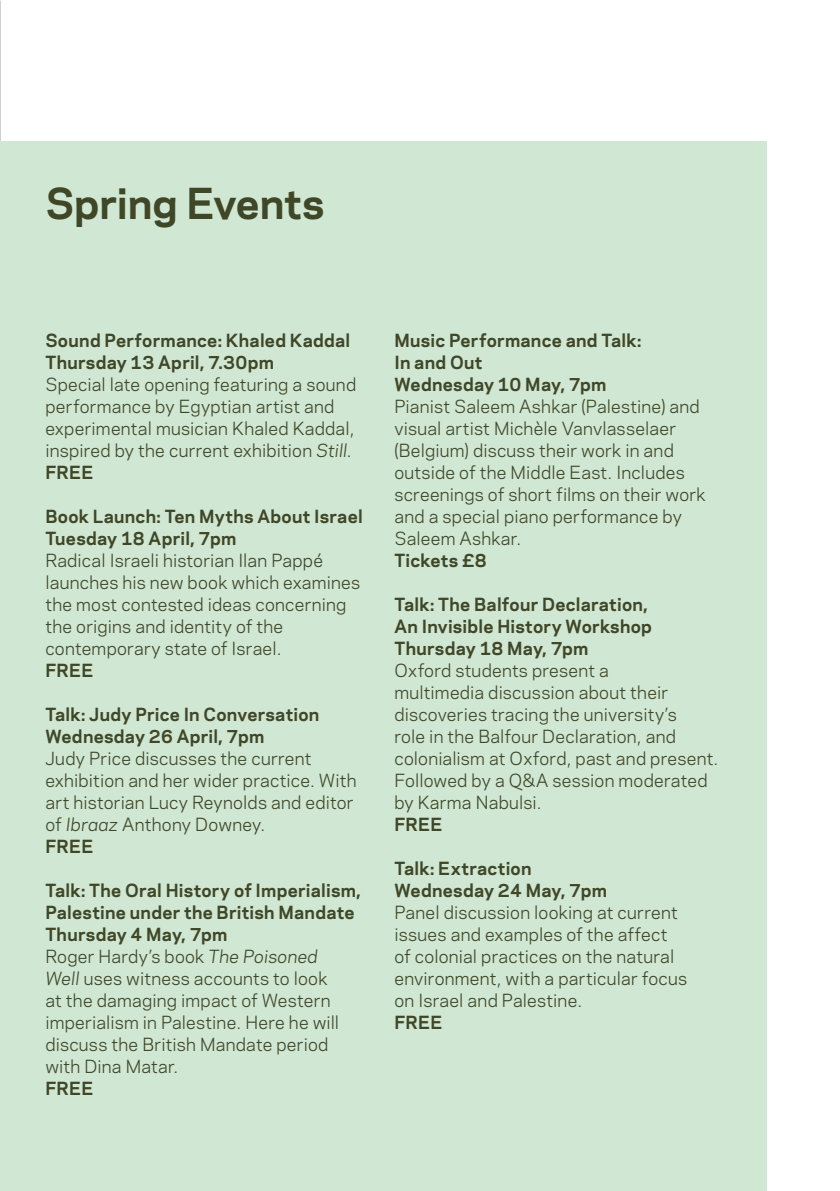
<style>
.page{position:relative;width:840px;height:1191px;background:#fff}
.page>*{position:absolute;margin:0;border:0;box-sizing:border-box;transform-origin:0 0}
.t1{font:700 40px "Galaxie Polaris";letter-spacing:-.005em;color:#404727}
.t2{font:17px/22px "Galaxie Polaris";letter-spacing:.015em;color:#404727}
.t3{font:700 17px/22px "Galaxie Polaris";letter-spacing:.015em;color:#404727}
.s1{font-style:italic}
.s2{font-weight:700}
</style>
<div class="page">
<div style="left:0;top:142px;width:765px;height:1049px;background:#d0e7d4"></div>
<h1 class="t1" style="left:45px;top:174px;width:280px">Spring Events</h1>
<p class="t3" style="left:45px;top:328px;width:306px">Sound Performance: Khaled Kaddal<br>Thursday 13 April, 7.30pm</p>
<p class="t2" style="left:45px;top:372px;width:312px">Special late opening featuring a sound performance by Egyptian artist and experimental musician Khaled Kaddal, inspired by the current exhibition <span class="s1">Still</span>.<br><span class="s2">FREE</span></p>
<p class="t3" style="left:45px;top:504px;width:319px">Book Launch: Ten Myths About Israel<br>Tuesday 18 April, 7pm</p>
<p class="t2" style="left:45px;top:548px;width:316px">Radical Israeli historian Ilan Pappé launches his new book which examines the most contested ideas concerning the origins and identity of the contemporary state of Israel.</p>
<p class="t3" style="left:45px;top:658px;width:50px">FREE</p>
<p class="t3" style="left:45px;top:702px;width:275px">Talk: Judy Price In Conversation<br>Wednesday 26 April, 7pm</p>
<p class="t2" style="left:45px;top:746px;width:312px">Judy Price discusses the current exhibition and her wider practice. With art historian Lucy Reynolds and editor of <span class="s1">Ibraaz</span> Anthony Downey.<br><span class="s2">FREE</span></p>
<p class="t2" style="left:45px;top:878px;width:317px"><span class="s2">Talk: The Oral History of Imperialism,<br>Palestine under the British Mandate<br>Thursday 4 May, 7pm<br></span>Roger Hardy’s book <span class="s1">The Poisoned<br>Well</span> uses witness accounts to look<br>at the damaging impact of Western imperialism in Palestine. Here he will discuss the British Mandate period with Dina Matar.</p>
<p class="t3" style="left:45px;top:1076px;width:50px">FREE</p>
<p class="t3" style="left:394px;top:328px;width:248px">Music Performance and Talk:<br>In and Out<br>Wednesday 10 May, 7pm</p>
<p class="t2" style="left:394px;top:394px;width:312px">Pianist Saleem Ashkar (Palestine) and visual artist Michèle Vanvlasselaer (Belgium) discuss their work in and outside of the Middle East. Includes screenings of short films on their work and a special piano performance by Saleem Ashkar.</p>
<p class="t3" style="left:394px;top:548px;width:94px">Tickets £8</p>
<p class="t3" style="left:394px;top:592px;width:259px">Talk: The Balfour Declaration,<br>An Invisible History Workshop<br>Thursday 18 May, 7pm</p>
<p class="t2" style="left:394px;top:658px;width:325px">Oxford students present a<br>multimedia discussion about their discoveries tracing the university’s<br>role in the Balfour Declaration, and colonialism at Oxford, past and present.<br>Followed by a Q&amp;A session moderated by Karma Nabulsi.</p>
<p class="t3" style="left:394px;top:812px;width:50px">FREE</p>
<p class="t3" style="left:394px;top:856px;width:214px">Talk: Extraction<br>Wednesday 24 May, 7pm</p>
<p class="t2" style="left:394px;top:900px;width:294px">Panel discussion looking at current issues and examples of the affect of colonial practices on the natural environment, with a particular focus on Israel and Palestine.</p>
<p class="t3" style="left:394px;top:1010px;width:50px">FREE</p>
</div>
